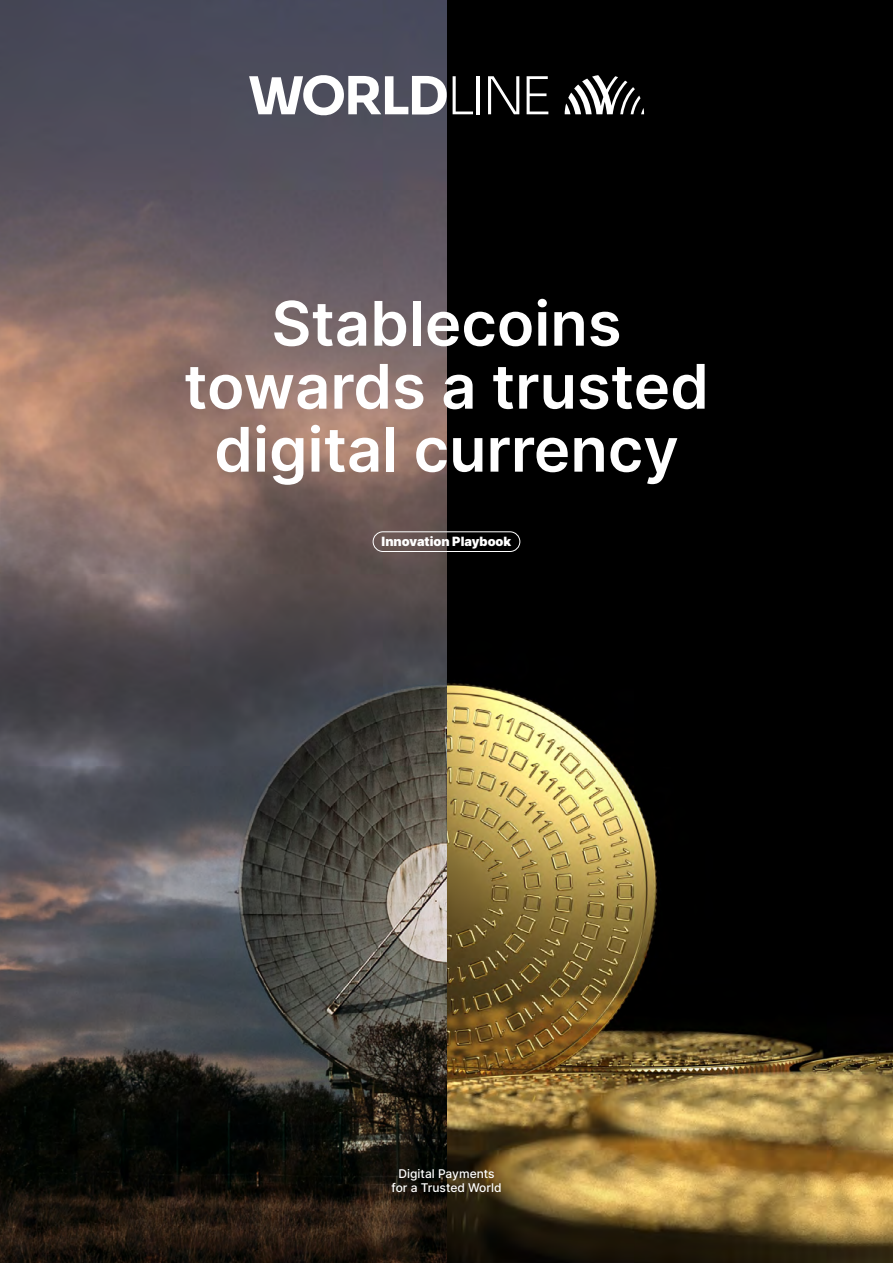
<style>
.page{position:relative;width:893px;height:1263px;background:#fff}
.page>*{position:absolute;margin:0;border:0;box-sizing:border-box;transform-origin:0 0}
.t1{font:600 61.5px/63px "Inter";color:#fff;text-align:center}
.t2{font:900 12.75px "Inter";color:#fff}
.t3{font:500 12px/13.5px "Inter";color:#fff;text-align:center}
</style>
<div class="page">
<img style="left:446px;top:0;width:447px;height:1263px">
<img style="left:0;top:0;width:446px;height:1263px">
<svg style="left:565px;top:75px;width:79px;height:39px"></svg>
<svg style="left:453px;top:76px;width:20px;height:38px"></svg>
<hr style="left:477px;top:76px;width:3px;height:38px;background:#fff">
<svg style="left:527px;top:76px;width:21px;height:38px"></svg>
<svg style="left:488px;top:76px;width:31px;height:38px"></svg>
<svg style="left:249px;top:75px;width:198px;height:41px"></svg>
<div style="left:373px;top:531px;width:147px;height:21px;border:1px solid #fff;border-radius:10px"></div>
<p class="t1" style="left:184px;top:290px;width:526px">Stablecoins towards a trusted digital currency</p>
<p class="t2" style="left:382px;top:532px;width:131px">Innovation Playbook</p>
<p class="t3" style="left:392px;top:1167px;width:112px">Digital Payments for a Trusted World</p>
</div>
